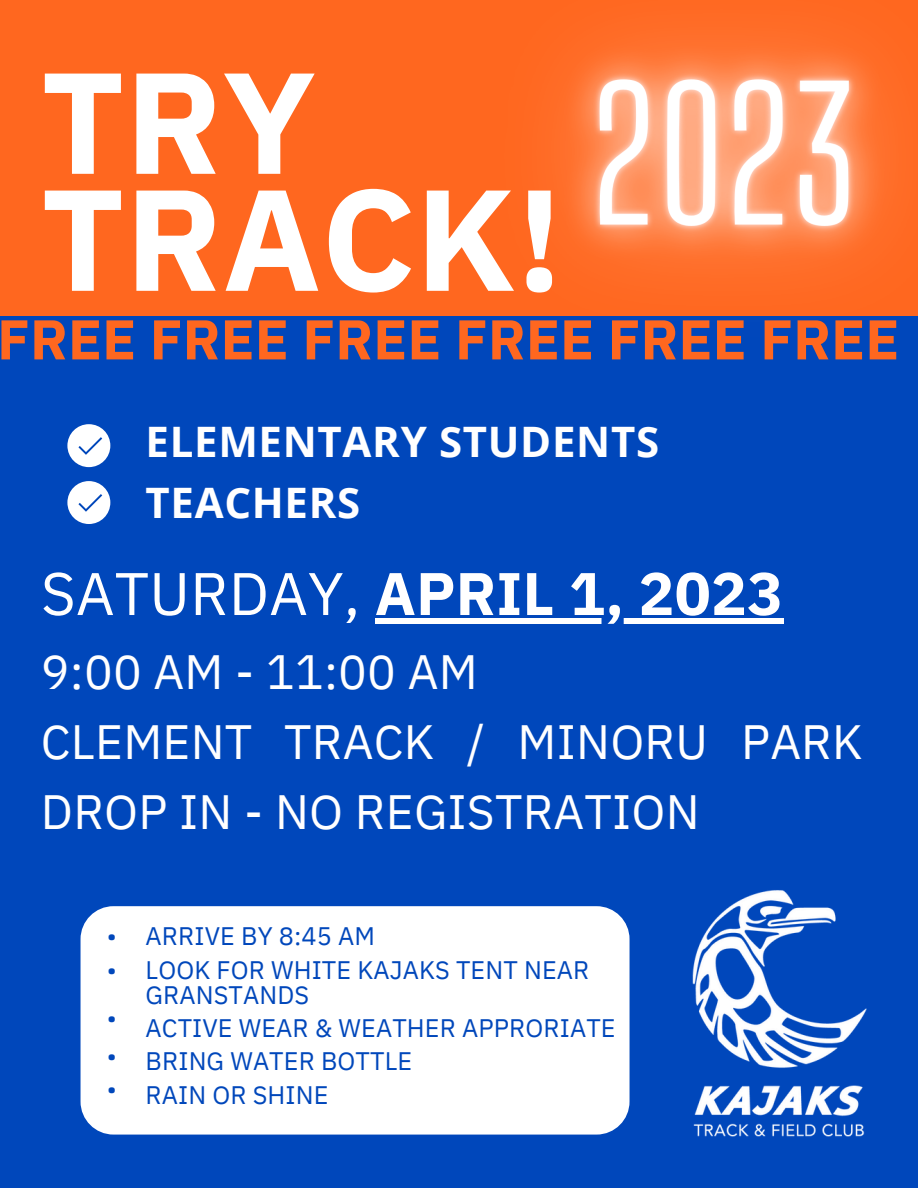
<style>
.page{position:relative;width:918px;height:1188px;background:#fff}
.page>*{position:absolute;margin:0;border:0;box-sizing:border-box;transform-origin:0 0}
.t1{font:700 143.7px/117px "IBM Plex Sans";letter-spacing:.005em;color:#fff}
.t2{font:700 60px "IBM Plex Sans";letter-spacing:.005em;color:#fff}
.t3{font:700 55.95px "IBM Plex Sans";letter-spacing:.005em;color:#ff671f}
.t4{font:48px/69.8px "IBM Plex Sans";letter-spacing:.005em;color:#fff}
.t5{font:700 42px/60.8px "Open Sans";letter-spacing:.015em;color:#fff}
.t6{font:25.35px/33.3px "IBM Plex Sans";letter-spacing:.005em;color:#0047bb}
.s1{font-weight:400}
</style>
<div class="page">
<div style="left:0;top:316px;width:918px;height:872px;background:#0047bb"></div>
<img style="left:606px;top:840px;width:312px;height:347px">
<div style="left:0;top:0;width:918px;height:316px;background:#ff671f"></div>
<svg style="left:67px;top:424px;width:43px;height:43px"></svg>
<svg style="left:67px;top:481px;width:43px;height:43px"></svg>
<div style="left:81px;top:906px;width:549px;height:229px;background:#fff;border-radius:33px"></div>
<div style="left:60px;top:528px;width:59px;height:56px;background:#0047bb"></div>
<div style="left:375px;top:618px;width:408px;height:6px;background:#fff"></div>
<img style="left:386px;top:33px;width:532px;height:434px">
<h1 class="t1" style="left:41px;top:61px;width:523px">TRY<br>TRACK!</h1>
<h3 class="t3" style="left:-3px;top:302px;width:904px">FREE FREE FREE FREE FREE FREE</h3>
<h3 class="t5" style="left:146px;top:411px;width:515px">ELEMENTARY STUDENTS<br>TEACHERS</h3>
<h2 class="t2" style="left:41px;top:554px;width:744px"><span class="s1">SATURDAY,</span> APRIL 1, 2023</h2>
<h3 class="t4" style="left:41px;top:636px;width:823px">9:00 AM - 11:00 AM<br>CLEMENT TRACK / MINORU PARK<br>DROP IN - NO REGISTRATION</h3>
<p class="t6" style="left:107px;top:919px;width:12px;line-height:33.8px">• •</p>
<p class="t6" style="left:107px;top:999px;width:12px;line-height:38.2px">• •</p>
<p class="t6" style="left:107px;top:1072px;width:12px">•</p>
<p class="t6" style="left:146px;top:919px;width:445px;line-height:33.8px">ARRIVE BY 8:45 AM<br>LOOK FOR WHITE KAJAKS TENT NEAR</p>
<p class="t6" style="left:146px;top:977px;width:472px">GRANSTANDS<br>ACTIVE WEAR &amp; WEATHER APPRORIATE<br>BRING WATER BOTTLE<br>RAIN OR SHINE</p>
</div>
